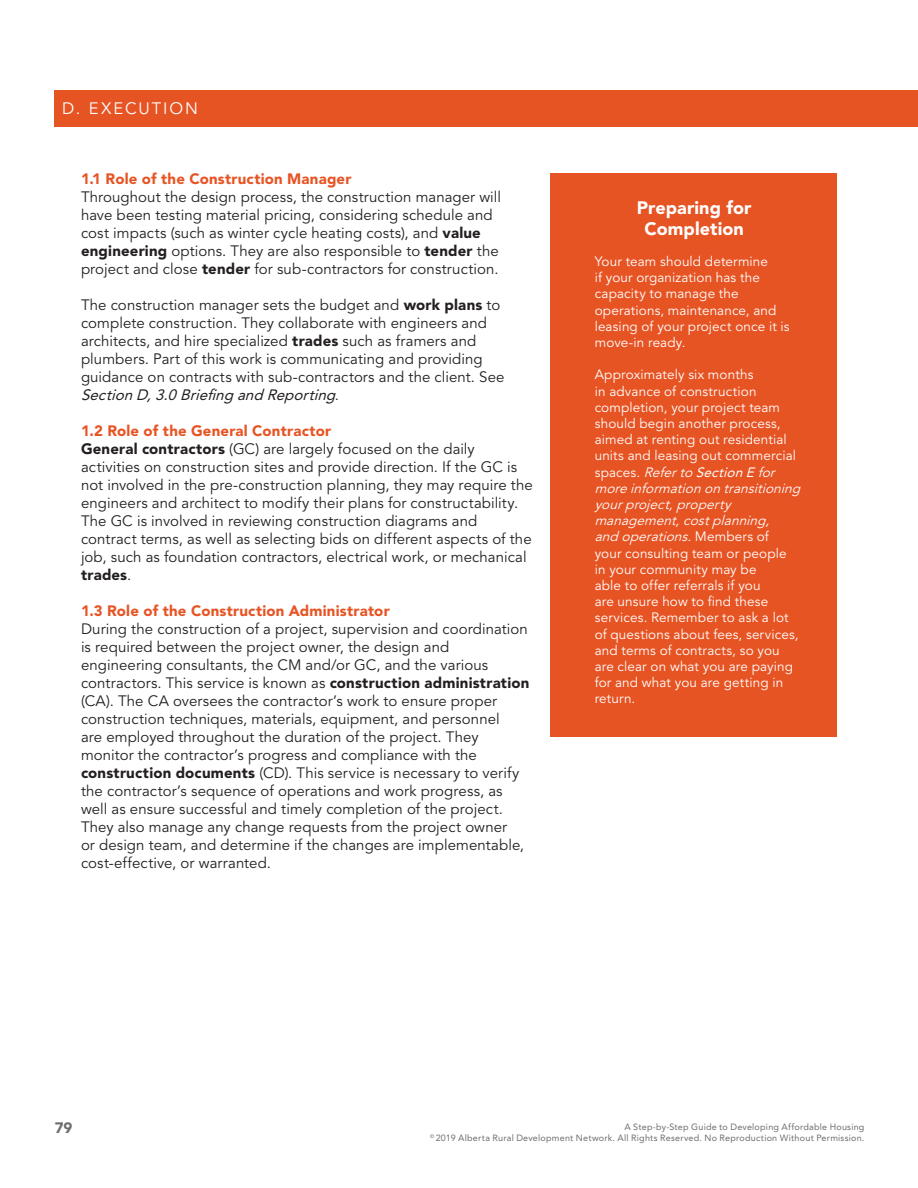
<style>
.page{position:relative;width:918px;height:1188px;background:#fff}
.page>*{position:absolute;margin:0;border:0;box-sizing:border-box;transform-origin:0 0}
.White_Header{font:900 18px/21.6px "Avenir LT Std";letter-spacing:.005em;color:#fff;text-align:center}
.Banner_Heading{font:16.5px "Avenir LT Std";letter-spacing:.12em;color:#fff}
.Body_Text{font:15px/18px "Avenir LT Std";letter-spacing:.005em;color:#231f20}
.Small_Orange_Heading{font:900 15px "Avenir LT Std";letter-spacing:.01em;color:#e75424}
.t1{font:900 15px "Avenir LT Std";color:#6c6d70}
.White_Body{font:13.5px/16.2px "Avenir LT Std";letter-spacing:.01em;color:#fff}
.t2{font:9px/10.8px "Avenir LT Std";letter-spacing:.025em;color:#6c6d70;text-align:right}
.s1{font-weight:900}
.s2{font-style:italic}
</style>
<div class="page">
<div style="left:551px;top:173px;width:286px;height:564px;background:#e75424"></div>
<div style="left:54px;top:90px;width:864px;height:36px;background:#e75424"></div>
<p class="Banner_Heading" style="left:62px;top:99px;width:137px">D. EXECUTION</p>
<p class="Small_Orange_Heading" style="left:81px;top:170px;width:272px">1.1 Role of the Construction Manager</p>
<p class="Body_Text" style="left:81px;top:188px;width:421px">Throughout the design process, the construction manager will have been testing material pricing, considering schedule and cost impacts (such as winter cycle heating costs), and <span class="s1">value engineering</span> options. They are also responsible to <span class="s1">tender</span> the project and close <span class="s1">tender</span> for sub-contractors for construction.</p>
<p class="Body_Text" style="left:81px;top:296px;width:425px">The construction manager sets the budget and <span class="s1">work plans</span> to complete construction. They collaborate with engineers and architects, and hire specialized <span class="s1">trades</span> such as framers and plumbers. Part of this work is communicating and providing guidance on contracts with sub-contractors and the client. See <span class="s2">SectionD,3.0Briefing and Reporting</span>.</p>
<p class="Small_Orange_Heading" style="left:81px;top:422px;width:252px">1.2 Role of the General Contractor</p>
<p class="Body_Text" style="left:81px;top:440px;width:453px"><span class="s1">General contractors</span> (GC) are largely focused on the daily activities on construction sites and provide direction. If the GC is not involved in the pre-construction planning, they may require the engineers and architect to modify their plans for constructability.<br>The GC is involved in reviewing construction diagrams and contract terms, as well as selecting bids on different aspects of the job, such as foundation contractors, electrical work, or mechanical <span class="s1">trades</span>.</p>
<p class="Small_Orange_Heading" style="left:81px;top:602px;width:310px">1.3 Role of the Construction Administrator</p>
<p class="Body_Text" style="left:81px;top:620px;width:450px">During the construction of a project, supervision and coordination is required between the project owner, the design and engineering consultants, the CM and/or GC, and the various contractors. This service is known as <span class="s1">construction administration </span>(CA). The CA oversees the contractor’s work to ensure proper construction techniques, materials, equipment, and personnel<br>are employed throughout the duration of the project. They monitor the contractor’s progress and compliance with the <span class="s1">construction documents</span> (CD). This service is necessary to verify the contractor’s sequence of operations and work progress, as well as ensure successful and timely completion of the project.<br>They also manage any change requests from the project owner<br>or design team, and determine if the changes are implementable, cost-effective, or warranted.</p>
<p class="White_Header" style="left:637px;top:197px;width:116px">Preparing for<br>Completion</p>
<p class="White_Body" style="left:595px;top:254px;width:197px">Your team should determine<br>if your organization has the capacity to manage the operations, maintenance, and leasing of your project once it is move-in ready.</p>
<p class="White_Body" style="left:595px;top:367px;width:211px">Approximately six months<br>in advance of construction completion, your project team should begin another process, aimed at renting out residential units and leasing out commercial s p a c e s . <span class="s2">Referto</span><span class="s2">SectionE</span> <span class="s2">for moreinformationontransitioning yourproject,property management,costplanning,<br>and operations.</span>M e m b e r s o f<br>your consulting team or people<br>in your community may be<br>able to offer referrals if you<br>are unsure how to find these services. Remember to ask a lot<br>of questions about fees, services, and terms of contracts, so you<br>are clear on what you are paying for and what you are getting in return.</p>
<p class="t1" style="left:55px;top:1118px;width:19px">79</p>
<p class="t2" style="left:430px;top:1122px;width:436px">A Step-by-Step Guide to Developing Affordable Housing<br><sup>©</sup> 2019 Alberta Rural Development Network. All Rights Reserved. No Reproduction Without Permission.</p>
</div>
